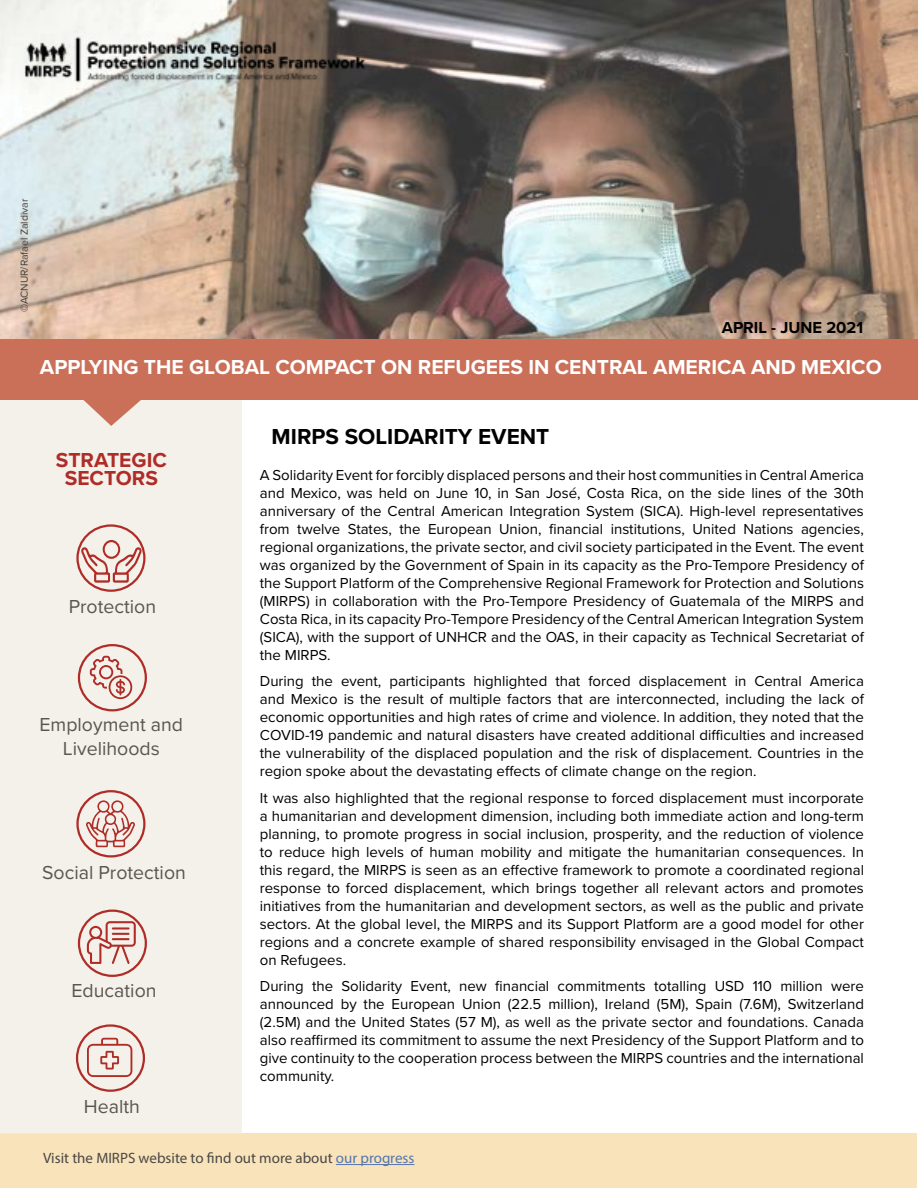
<style>
.page{position:relative;width:918px;height:1188px;background:#fff}
.page>*{position:absolute;margin:0;border:0;box-sizing:border-box;transform-origin:0 0}
.t1{font:700 22.5px "Proxima Nova";color:#000}
.t2{font:700 21px "Proxima Nova";color:#fff}
.t3{font:700 21px/18px "Proxima Nova";color:#af2c27;text-align:center}
.t4{font:19.5px/23.4px "Proxima Nova";color:#5c5451;text-align:center}
.t5{font:700 18px "Proxima Nova";color:#fff}
.t6{font:700 16.5px "Proxima Nova";color:#000}
.t7{font:15px/18px "Proxima Nova";color:#000;text-align:justify}
.t8{font:15px "Myriad Pro";color:#4b4844}
.t9{font:10.5px "Proxima Nova";color:#453e3b}
.s1{color:#5576af}
</style>
<div class="page">
<img style="left:0;top:0;width:917px;height:338px">
<div style="left:0;top:1134px;width:917px;height:54px;background:#f8e3bb"></div>
<div style="left:0;top:394px;width:242px;height:740px;background:#f3f1ea"></div>
<div style="left:0;top:340px;width:917px;height:60px;background:#ca7059"></div>
<svg style="left:83px;top:400px;width:58px;height:26px"></svg>
<svg style="left:90px;top:656px;width:43px;height:43px"></svg>
<svg style="left:81px;top:540px;width:61px;height:43px"></svg>
<svg style="left:87px;top:1038px;width:45px;height:39px"></svg>
<svg style="left:86px;top:800px;width:49px;height:47px"></svg>
<svg style="left:87px;top:921px;width:49px;height:43px"></svg>
<div style="left:76px;top:524px;width:70px;height:68px;border:2px solid #af2c27;border-radius:50%"></div>
<div style="left:78px;top:644px;width:69px;height:67px;border:2px solid #af2c27;border-radius:50%"></div>
<div style="left:76px;top:790px;width:70px;height:68px;border:2px solid #af2c27;border-radius:50%"></div>
<div style="left:78px;top:910px;width:69px;height:67px;border:2px solid #af2c27;border-radius:50%"></div>
<div style="left:76px;top:1024px;width:69px;height:68px;border:2px solid #af2c27;border-radius:50%"></div>
<hr style="left:336px;top:1164px;width:78px;height:1px;background:#5576af">
<img style="left:12px;top:32px;width:360px;height:57px">
<p class="t9" style="left:17px;top:312px;width:115px;rotate:-90deg">©ACNUR/Rafael Zaldivar</p>
<p class="t6" style="left:722px;top:315px;width:143px">APRIL - JUNE 2021</p>
<h2 class="t2" style="left:40px;top:352px;width:843px">APPLYING THE GLOBAL COMPACT ON REFUGEES IN CENTRAL AMERICA AND MEXICO</h2>
<p class="t5" style="left:52px;top:359px;width:116px">Cuatro pilares</p>
<h2 class="t3" style="left:56px;top:451px;width:112px">STRATEGIC<br>SECTORS</h2>
<h3 class="t4" style="left:69px;top:594px;width:89px">Protection</h3>
<h3 class="t4" style="left:40px;top:712px;width:145px">Employment and<br>Livelihoods</h3>
<h3 class="t4" style="left:42px;top:860px;width:145px">Social Protection</h3>
<h3 class="t4" style="left:72px;top:978px;width:87px">Education</h3>
<h3 class="t4" style="left:84px;top:1094px;width:58px">Health</h3>
<h1 class="t1" style="left:272px;top:419px;width:279px">MIRPS SOLIDARITY EVENT</h1>
<p class="t7" style="left:260px;top:465px;width:606px">A Solidarity Event for forcibly displaced persons and their host communities in Central America and Mexico, was held on June 10, in San José, Costa Rica, on the side lines of the 30th anniversary of the Central American Integration System (SICA). High-level representatives from twelve States, the European Union, financial institutions, United Nations agencies, regional organizations, the private sector, and civil society participated in the Event. The event was organized by the Government of Spain in its capacity as the Pro-Tempore Presidency of the Support Platform of the Comprehensive Regional Framework for Protection and Solutions (MIRPS) in collaboration with the Pro-Tempore Presidency of Guatemala of the MIRPS and Costa Rica, in its capacity Pro-Tempore Presidency of the Central American Integration System (SICA), with the support of UNHCR and the OAS, in their capacity as Technical Secretariat of the MIRPS.</p>
<p class="t7" style="left:260px;top:672px;width:606px">During the event, participants highlighted that forced displacement in Central America and Mexico is the result of multiple factors that are interconnected, including the lack of economic opportunities and high rates of crime and violence. In addition, they noted that the COVID-19 pandemic and natural disasters have created additional difficulties and increased the vulnerability of the displaced population and the risk of displacement. Countries in the region spoke about the devastating effects of climate change on the region.</p>
<p class="t7" style="left:260px;top:788px;width:606px">It was also highlighted that the regional response to forced displacement must incorporate a humanitarian and development dimension, including both immediate action and long-term planning, to promote progress in social inclusion, prosperity, and the reduction of violence to reduce high levels of human mobility and mitigate the humanitarian consequences. In this regard, the MIRPS is seen as an effective framework to promote a coordinated regional response to forced displacement, which brings together all relevant actors and promotes initiatives from the humanitarian and development sectors, as well as the public and private sectors. At the global level, the MIRPS and its Support Platform are a good model for other regions and a concrete example of shared responsibility envisaged in the Global Compact on Refugees.</p>
<p class="t7" style="left:260px;top:977px;width:606px">During the Solidarity Event, new financial commitments totalling USD 110 million were announced by the European Union (22.5 million), Ireland (5M), Spain (7.6M), Switzerland (2.5M) and the United States (57 M), as well as the private sector and foundations. Canada also reaffirmed its commitment to assume the next Presidency of the Support Platform and to give continuity to the cooperation process between the MIRPS countries and the international community.</p>
<p class="t8" style="left:43px;top:1149px;width:373px">Visit the MIRPS website to find out more about <span class="s1">our progress</span></p>
</div>
